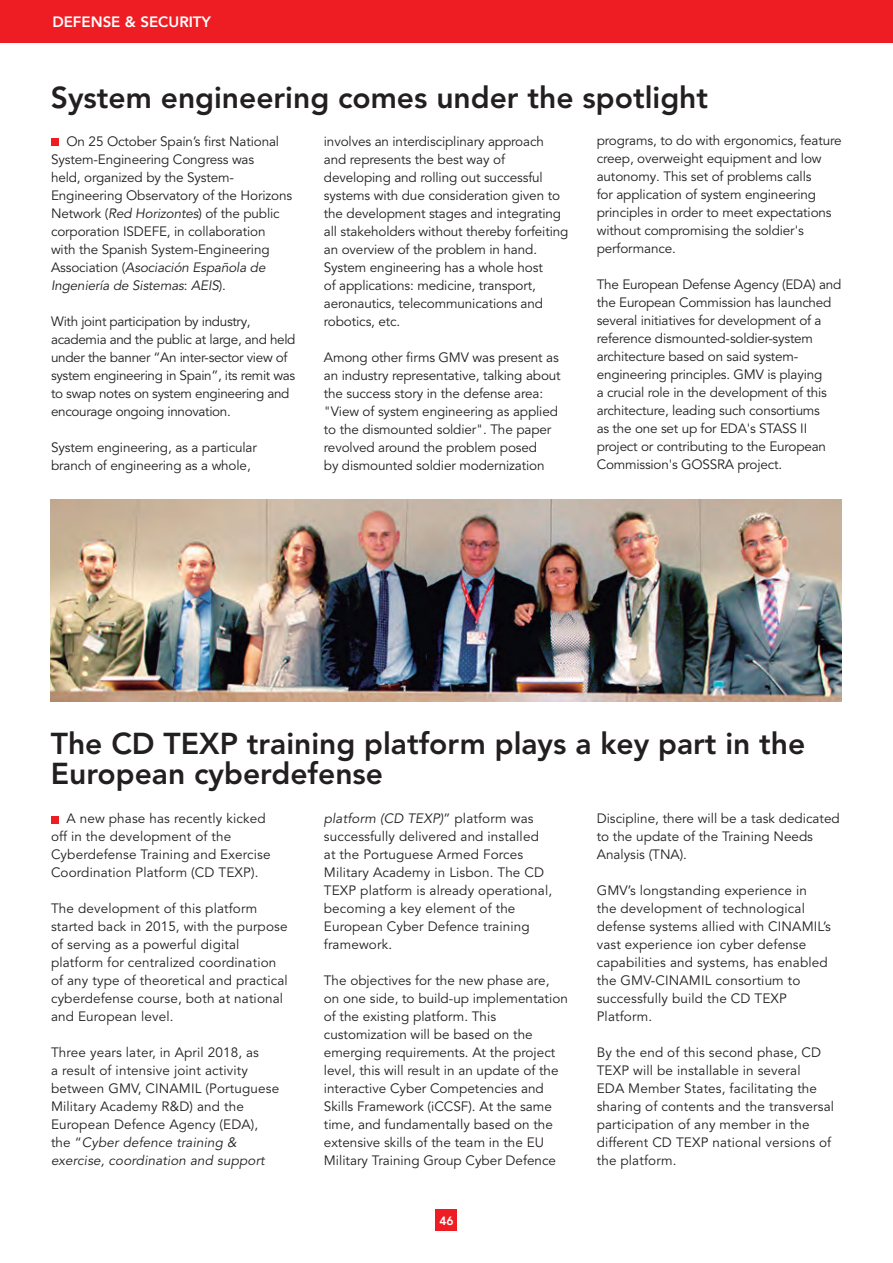
<style>
.page{position:relative;width:893px;height:1263px;background:#fff}
.page>*{position:absolute;margin:0;border:0;box-sizing:border-box;transform-origin:0 0}
.B_título{font:800 30px/30px "Avenir LT Pro";color:#231f20}
.t1{font:800 15px "Avenir LT";color:#fff}
.general{font:13.5px/18px "Avenir LT Pro";letter-spacing:-.01em;color:#231f20}
.general-2{font:13.5px/18px "Avenir LT Pro";letter-spacing:.01em;color:#231f20}
.t2{font:800 12px "Avenir LT";color:#fff}
.s1{font-style:italic}
</style>
<div class="page">
<div style="left:436px;top:1210px;width:21px;height:21px;background:#ee1d23"></div>
<div style="left:0;top:0;width:893px;height:43px;background:#ee1d23"></div>
<img style="left:51px;top:500px;width:791px;height:202px">
<div style="left:51px;top:139px;width:7px;height:7px;background:#ee1d23"></div>
<div style="left:51px;top:816px;width:7px;height:7px;background:#ee1d23"></div>
<p class="t1" style="left:52px;top:13px;width:160px">DEFENSE &amp; SECURITY</p>
<p class="B_título" style="left:51px;top:82px;width:659px">System engineering comes under the spotlight</p>
<p class="general" style="left:51px;top:132px;width:243px;text-indent:16px">On 25 October Spain’s first National System-Engineering Congress was<br>held, organized by the System-Engineering Observatory of the Horizons Network (<span class="s1">Red Horizontes</span>) of the public corporation ISDEFE, in collaboration with the Spanish System-Engineering Association (<span class="s1">Asociación Española de Ingeniería de Sistemas</span>: <span class="s1">AEIS</span>).</p>
<p class="general" style="left:51px;top:312px;width:246px">With joint participation by industry, academia and the public at large, and held under the banner “An inter-sector view of system engineering in Spain”, its remit was to swap notes on system engineering and encourage ongoing innovation.</p>
<p class="general" style="left:51px;top:438px;width:207px">System engineering, as a particular branch of engineering as a whole,</p>
<p class="general" style="left:597px;top:132px;width:246px">programs, to do with ergonomics, feature creep, overweight equipment and low autonomy. This set of problems calls<br>for application of system engineering principles in order to meet expectations without compromising the soldier's performance.</p>
<p class="general" style="left:597px;top:276px;width:246px">The European Defense Agency (EDA) and the European Commission has launched several initiatives for development of a reference dismounted-soldier-system architecture based on said system&shy;engineering principles. GMV is playing<br>a crucial role in the development of this architecture, leading such consortiums<br>as the one set up for EDA's STASS II project or contributing to the European Commission's GOSSRA project.</p>
<p class="general" style="left:324px;top:132px;width:246px">involves an interdisciplinary approach and represents the best way of developing and rolling out successful systems with due consideration given to the development stages and integrating all stakeholders without thereby forfeiting an overview of the problem in hand.<br>System engineering has a whole host<br>of applications: medicine, transport, aeronautics, telecommunications and robotics, etc.</p>
<p class="general" style="left:324px;top:348px;width:238px">Among other firms GMV was present as an industry representative, talking about the success story in the defense area: "View of system engineering as applied to the dismounted soldier". The paper revolved around the problem posed<br>by dismounted soldier modernization</p>
<p class="B_título" style="left:51px;top:729px;width:756px">The CD TEXP training platform plays a key part in the<br>European cyberdefense</p>
<p class="general-2" style="left:51px;top:810px;width:221px;text-indent:16px">A new phase has recently kicked off in the development of the<br>Cyberdefense Training and Exercise<br>Coordination Platform (CD TEXP).</p>
<p class="general-2" style="left:51px;top:900px;width:238px">The development of this platform started back in 2015, with the purpose of serving as a powerful digital platform for centralized coordination of any type of theoretical and practical cyberdefense course, both at national and European level.</p>
<p class="general-2" style="left:51px;top:1044px;width:230px">Three years later, in April 2018, as<br>a result of intensive joint activity between GMV, CINAMIL (Portuguese Military Academy R&amp;D) and the European Defence Agency (EDA), the “<span class="s1">Cyber defence training &amp; exercise, coordination and support</span></p>
<p class="general-2" style="left:324px;top:810px;width:230px"><span class="s1">platform (CD TEXP)</span>” platform was successfully delivered and installed at the Portuguese Armed Forces<br>Military Academy in Lisbon. The CD<br>TEXP platform is already operational, becoming a key element of the<br>European Cyber Defence training framework.</p>
<p class="general" style="left:324px;top:972px;width:245px">The objectives for the new phase are, on one side, to build-up implementation of the existing platform. This customization will be based on the emerging requirements. At the project level, this will result in an update of the interactive Cyber Competencies and Skills Framework (iCCSF). At the same time, and fundamentally based on the extensive skills of the team in the EU Military Training Group Cyber Defence</p>
<p class="general" style="left:597px;top:810px;width:245px">Discipline, there will be a task dedicated to the update of the Training Needs<br>Analysis (TNA).</p>
<p class="general-2" style="left:597px;top:882px;width:236px">GMV’s longstanding experience in<br>the development of technological defense systems allied with CINAMIL’s vast experience ion cyber defense capabilities and systems, has enabled the GMV-CINAMIL consortium to successfully build the CD TEXP<br>Platform.</p>
<p class="general-2" style="left:597px;top:1044px;width:239px">By the end of this second phase, CD TEXP will be installable in several<br>EDA Member States, facilitating the sharing of contents and the transversal participation of any member in the different CD TEXP national versions of the platform.</p>
<p class="t2" style="left:439px;top:1214px;width:16px">46</p>
</div>
